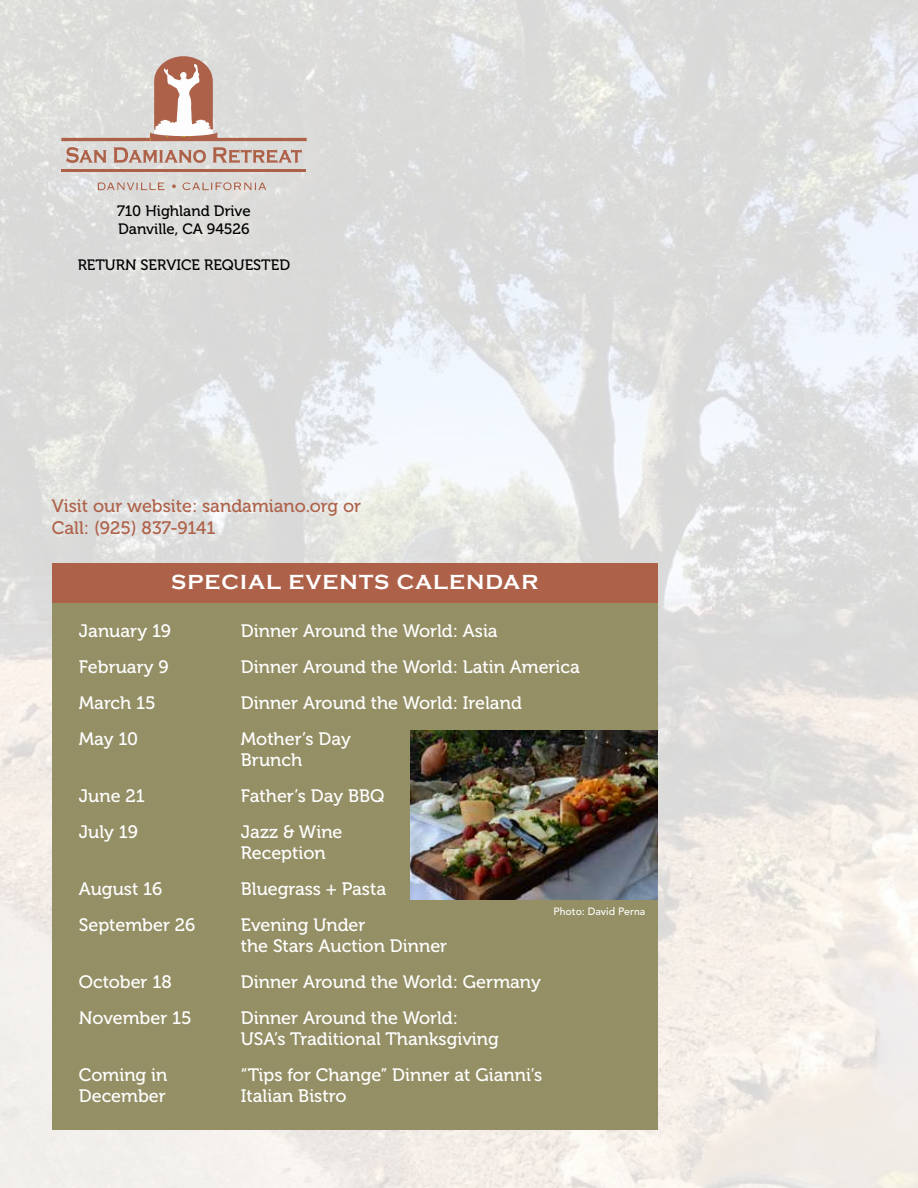
<style>
.page{position:relative;width:918px;height:1188px;background:#fff}
.page>*{position:absolute;margin:0;border:0;box-sizing:border-box;transform-origin:0 0}
.t1{font:700 21px "Copperplate Gothic";letter-spacing:.05em;color:#fff}
.t2{font:18px/21px "Museo 500";color:#fff}
.t3{font:18px/21.6px "Museo 500";color:#ae6149}
.t4{font:15px/18px "Museo 500";color:#000}
.t5{font:500 10.5px "Avenir";color:#fff}
</style>
<div class="page">
<img style="left:0;top:0;width:918px;height:1188px">
<hr style="left:61px;top:169px;width:245px;height:3px;background:#ae6149">
<svg style="left:66px;top:147px;width:40px;height:16px"></svg>
<svg style="left:114px;top:147px;width:92px;height:16px"></svg>
<svg style="left:213px;top:147px;width:89px;height:16px"></svg>
<svg style="left:61px;top:56px;width:246px;height:85px;background:#d6c9c3"></svg>
<svg style="left:98px;top:182px;width:67px;height:9px"></svg>
<svg style="left:182px;top:182px;width:84px;height:9px"></svg>
<svg style="left:172px;top:184px;width:4px;height:4px"></svg>
<div style="left:52px;top:603px;width:606px;height:527px;background:#948f65"></div>
<div style="left:52px;top:564px;width:606px;height:39px;background:#ae6149"></div>
<img style="left:410px;top:730px;width:248px;height:169px">
<p class="t4" style="left:117px;top:203px;width:135px">710 Highland Drive<br>Danville, CA 94526</p>
<p class="t4" style="left:78px;top:257px;width:214px">RETURN SERVICE REQUESTED</p>
<p class="t3" style="left:52px;top:496px;width:311px">Visit our website: sandamiano.org or<br>Call: (925) 837-9141</p>
<p class="t1" style="left:171px;top:571px;width:369px">SPECIAL EVENTS CALENDAR</p>
<p class="t2" style="left:79px;top:621px;width:94px">January 19</p>
<p class="t2" style="left:241px;top:621px;width:258px">Dinner Around the World: Asia</p>
<p class="t2" style="left:79px;top:657px;width:92px">February 9</p>
<p class="t2" style="left:241px;top:657px;width:341px">Dinner Around the World: Latin America</p>
<p class="t2" style="left:79px;top:693px;width:78px">March 15</p>
<p class="t2" style="left:241px;top:693px;width:283px">Dinner Around the World: Ireland</p>
<p class="t2" style="left:79px;top:729px;width:61px">May 10</p>
<p class="t2" style="left:241px;top:729px;width:112px">Mother’s Day<br>Brunch</p>
<p class="t2" style="left:79px;top:786px;width:68px">June 21</p>
<p class="t2" style="left:241px;top:786px;width:145px">Father’s Day BBQ</p>
<p class="t2" style="left:79px;top:822px;width:61px">July 19</p>
<p class="t2" style="left:241px;top:822px;width:103px">Jazz &amp; Wine<br>Reception</p>
<p class="t2" style="left:79px;top:879px;width:85px">August 16</p>
<p class="t2" style="left:241px;top:879px;width:147px">Bluegrass + Pasta</p>
<p class="t2" style="left:79px;top:915px;width:118px">September 26</p>
<p class="t2" style="left:241px;top:915px;width:208px">Evening Under<br>the Stars Auction Dinner</p>
<p class="t2" style="left:79px;top:972px;width:94px">October 18</p>
<p class="t2" style="left:241px;top:972px;width:302px">Dinner Around the World: Germany</p>
<p class="t2" style="left:79px;top:1008px;width:114px">November 15</p>
<p class="t2" style="left:241px;top:1008px;width:260px">Dinner Around the World:<br>USA’s Traditional Thanksgiving</p>
<p class="t2" style="left:79px;top:1065px;width:90px">Coming in</p>
<p class="t2" style="left:241px;top:1065px;width:303px">“Tips for Change” Dinner at Gianni’s</p>
<p class="t2" style="left:79px;top:1086px;width:88px">December</p>
<p class="t2" style="left:241px;top:1086px;width:107px">Italian Bistro</p>
<p class="t5" style="left:554px;top:905px;width:93px">Photo: David Perna</p>
</div>
